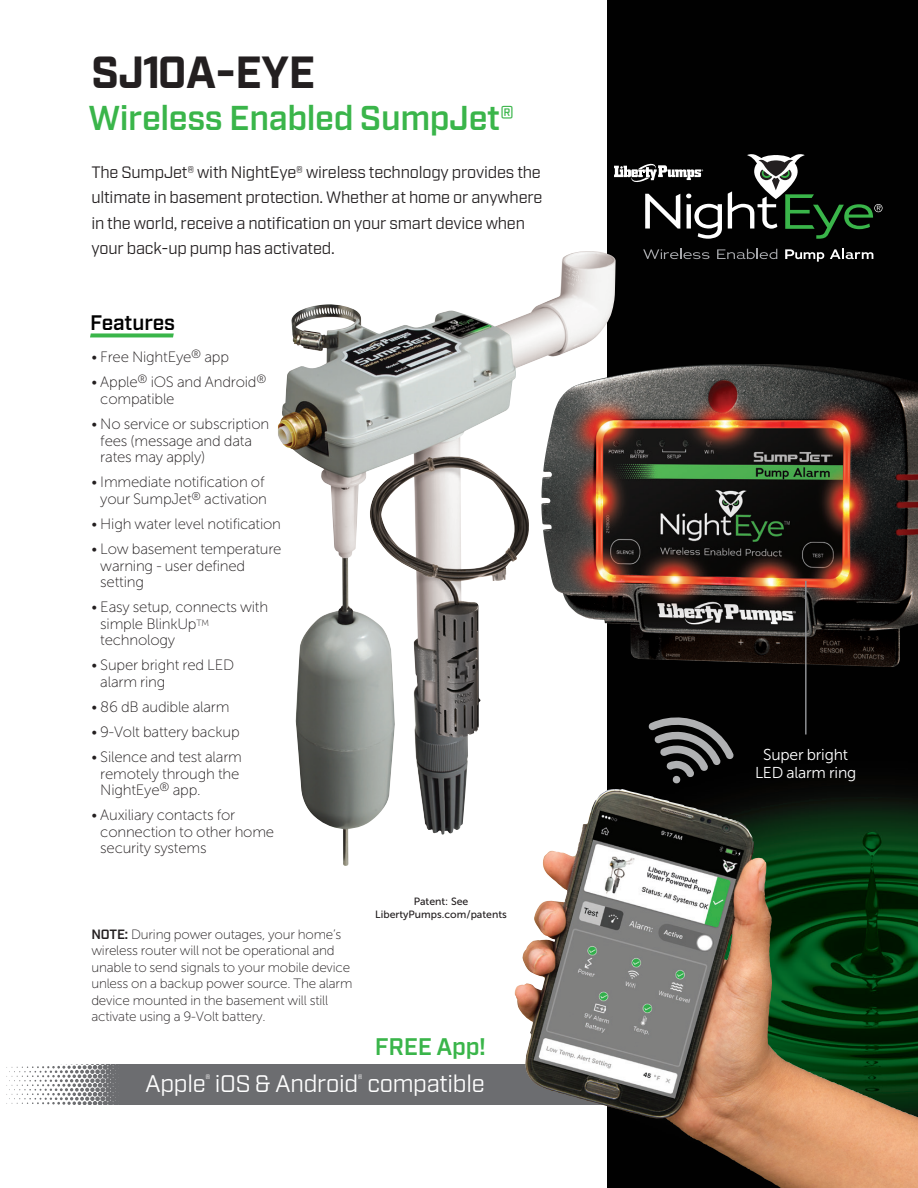
<style>
.page{position:relative;width:918px;height:1188px;background:#fff}
.page>*{position:absolute;margin:0;border:0;box-sizing:border-box;transform-origin:0 0}
.t1{font:700 45px "Industry";letter-spacing:-.01em;color:#231f20}
.t2{font:600 34.5px "Industry";letter-spacing:-.01em;color:#3ab54a}
.t3{font:24px "Industry";letter-spacing:-.01em;color:#fff}
.t4{font:600 24px "Industry";letter-spacing:-.01em;color:#3ab54a}
.Body_Headers{font:600 21px "Industry";letter-spacing:-.005em;color:#000}
.t5{font:16.5px/25.5px "Industry";letter-spacing:-.01em;color:#231f20}
.body{font:15.75px/18px "Museo Sans 300";letter-spacing:-.015em;color:#fff;text-align:center}
.t6{font:15px/16.5px "Museo Sans 100";letter-spacing:-.015em;color:#231f20}
.t7{font:13.5px/16.5px "Museo Sans 100";letter-spacing:-.015em;color:#231f20}
.Patent{font:10.5px "Museo Sans 500";color:#231f20}
.s1{font-family:"Industry";font-weight:600}
</style>
<div class="page">
<div style="left:608px;top:0;width:310px;height:1188px;background:#010101"></div>
<img style="left:608px;top:248px;width:310px;height:931px">
<svg style="left:643px;top:249px;width:67px;height:10px"></svg>
<svg style="left:717px;top:249px;width:60px;height:10px"></svg>
<svg style="left:785px;top:249px;width:39px;height:13px"></svg>
<svg style="left:830px;top:248px;width:43px;height:11px"></svg>
<svg style="left:645px;top:194px;width:35px;height:35px"></svg>
<svg style="left:686px;top:194px;width:36px;height:45px"></svg>
<svg style="left:614px;top:163px;width:89px;height:19px"></svg>
<svg style="left:728px;top:154px;width:155px;height:85px"></svg>
<svg style="left:6px;top:1065px;width:615px;height:40px;background:#7e7f81"></svg>
<img style="left:278px;top:251px;width:307px;height:615px">
<img style="left:541px;top:364px;width:377px;height:303px">
<img style="left:514px;top:789px;width:107px;height:307px">
<svg style="left:648px;top:714px;width:86px;height:70px"></svg>
<hr style="left:805px;top:581px;width:2px;height:154px;background:#8d8f92">
<svg style="left:90px;top:333px;width:84px;height:4px"></svg>
<p class="t1" style="left:91px;top:45px;width:226px">SJ10A-EYE</p>
<p class="t2" style="left:88px;top:97px;width:427px">Wireless Enabled SumpJet®</p>
<p class="t5" style="left:91px;top:160px;width:453px">The SumpJet® with NightEye® wireless technology provides the ultimate in basement protection. Whether at home or anywhere in the world, receive a notification on your smart device when your back-up pump has activated.</p>
<p class="Body_Headers" style="left:90px;top:310px;width:87px">Features</p>
<p class="t6" style="left:91px;top:349px;width:139px">• Free NightEye<sup>®</sup> app</p>
<p class="t6" style="left:100px;top:374px;width:168px;text-indent:-9px">• Apple<sup>®</sup> iOS and Android<sup>® </sup>compatible</p>
<p class="t6" style="left:100px;top:416px;width:170px;text-indent:-9px">• No service or subscription fees (message and data rates may apply)</p>
<p class="t6" style="left:91px;top:474px;width:177px;text-align:center">• Immediate notification of your SumpJet<sup>®</sup> activation</p>
<p class="t6" style="left:91px;top:516px;width:191px">• High water level notification</p>
<p class="t6" style="left:100px;top:541px;width:183px;text-indent:-9px">• Low basement temperature warning - user defined setting</p>
<p class="t6" style="left:100px;top:599px;width:169px;text-indent:-9px">• Easy setup, connects with simple BlinkUp<sup>TM </sup>technology</p>
<p class="t6" style="left:100px;top:657px;width:135px;text-indent:-9px">• Super bright red LED alarm ring</p>
<p class="t6" style="left:91px;top:699px;width:140px">• 86 dB audible alarm</p>
<p class="t6" style="left:91px;top:724px;width:150px">• 9-Volt battery backup</p>
<p class="t6" style="left:100px;top:749px;width:143px;text-indent:-9px">• Silence and test alarm remotely through the<br>NightEye<sup>®</sup> app.</p>
<p class="t6" style="left:100px;top:807px;width:175px;text-indent:-9px">• Auxiliary contacts for connection to other home security systems</p>
<p class="t7" style="left:91px;top:926px;width:263px"><span class="s1">NOTE:</span> During power outages, your home’s wireless router will not be operational and unable to send signals to your mobile device unless on a backup power source. The alarm device mounted in the basement will still activate using a 9-Volt battery.</p>
<p class="Patent" style="left:414px;top:896px;width:56px">Patent: See</p>
<p class="Patent" style="left:375px;top:908px;width:133px">LibertyPumps.com/patents</p>
<p class="t4" style="left:375px;top:1032px;width:113px">FREE App!</p>
<p class="t3" style="left:145px;top:1069px;width:341px">Apple<sup>®</sup> iOS &amp; Android<sup>®</sup> compatible</p>
<p class="body" style="left:755px;top:745px;width:103px">Super bright<br>LED alarm ring</p>
</div>
